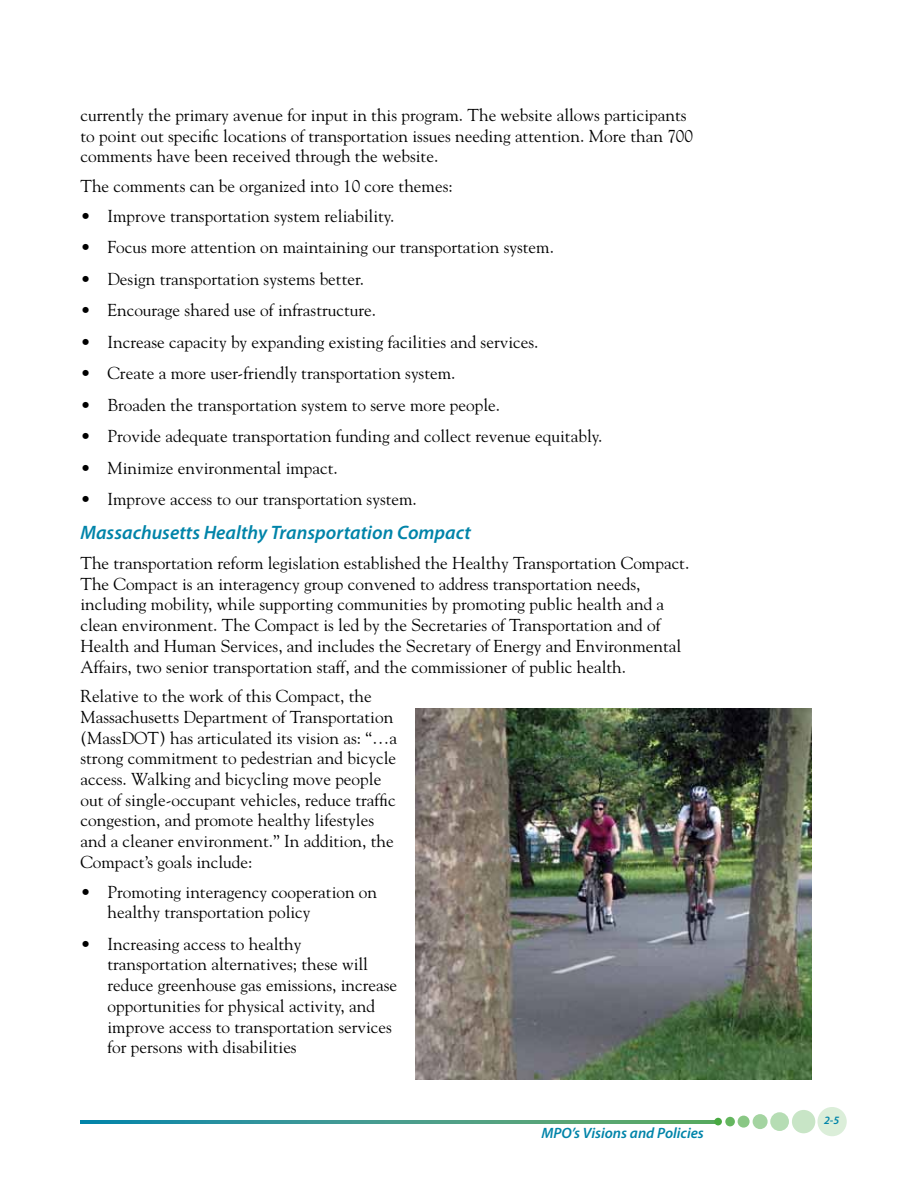
<style>
.page{position:relative;width:918px;height:1188px;background:#fff}
.page>*{position:absolute;margin:0;border:0;box-sizing:border-box;transform-origin:0 0}
.t1{font:italic 600 19.5px "Myriad Pro";color:#0084a9}
.t2{font:17.25px/20.7px "Goudy Std";color:#000}
.t3{font:italic 600 15px "Myriad Pro";color:#0084a9}
.t4{font:italic 600 11.25px "Myriad Pro";color:#0084a9}
</style>
<div class="page">
<svg style="left:80px;top:1120px;width:634px;height:3px;background:#3f9a8a"></svg>
<div style="left:818px;top:1107px;width:29px;height:29px;background:#dbeed9;border-radius:50%"></div>
<div style="left:792px;top:1110px;width:23px;height:23px;background:#c8e5c6;border-radius:50%"></div>
<div style="left:770px;top:1112px;width:19px;height:19px;background:#b6ddb4;border-radius:50%"></div>
<div style="left:753px;top:1114px;width:15px;height:15px;background:#a4d4a1;border-radius:50%"></div>
<div style="left:738px;top:1116px;width:12px;height:12px;background:#89c784;border-radius:50%"></div>
<div style="left:725px;top:1117px;width:10px;height:9px;background:#64b65f;border-radius:50%"></div>
<div style="left:714px;top:1118px;width:8px;height:7px;background:#49a942;border-radius:50%"></div>
<img style="left:416px;top:708px;width:396px;height:372px">
<p class="t2" style="left:80px;top:104px;width:614px">currently the primary avenue for input in this program. The website allows participants to point out specific locations of transportation issues needing attention. More than 700 comments have been received through the website.</p>
<p class="t2" style="left:80px;top:175px;width:374px">The comments can be organized into 10 core themes:</p>
<p class="t2" style="left:80px;top:205px;width:316px">• Improve transportation system reliability.</p>
<p class="t2" style="left:80px;top:237px;width:475px">• Focus more attention on maintaining our transportation system.</p>
<p class="t2" style="left:80px;top:268px;width:285px">• Design transportation systems better.</p>
<p class="t2" style="left:80px;top:300px;width:297px">• Encourage shared use of infrastructure.</p>
<p class="t2" style="left:80px;top:331px;width:460px">• Increase capacity by expanding existing facilities and services.</p>
<p class="t2" style="left:80px;top:363px;width:377px">• Create a more user-friendly transportation system.</p>
<p class="t2" style="left:80px;top:394px;width:421px">• Broaden the transportation system to serve more people.</p>
<p class="t2" style="left:80px;top:426px;width:524px">• Provide adequate transportation funding and collect revenue equitably.</p>
<p class="t2" style="left:80px;top:457px;width:259px">• Minimize environmental impact.</p>
<p class="t2" style="left:80px;top:489px;width:338px">• Improve access to our transportation system.</p>
<p class="t1" style="left:80px;top:520px;width:392px">Massachusetts Healthy Transportation Compact</p>
<p class="t2" style="left:80px;top:553px;width:610px">The transportation reform legislation established the Healthy Transportation Compact.<br>The Compact is an interagency group convened to address transportation needs, including mobility, while supporting communities by promoting public health and a clean environment. The Compact is led by the Secretaries of Transportation and of Health and Human Services, and includes the Secretary of Energy and Environmental Affairs, two senior transportation staff, and the commissioner of public health.</p>
<p class="t2" style="left:80px;top:686px;width:318px">Relative to the work of this Compact, the Massachusetts Department of Transportation (MassDOT) has articulated its vision as: “…a strong commitment to pedestrian and bicycle access. Walking and bicycling move people out of single-occupant vehicles, reduce traffic congestion, and promote healthy lifestyles and a cleaner environment.” In addition, the Compact’s goals include:</p>
<p class="t2" style="left:107px;top:881px;width:271px;text-indent:-27px">• Promoting interagency cooperation on healthy transportation policy</p>
<p class="t2" style="left:107px;top:933px;width:291px;text-indent:-27px">• Increasing access to healthy transportation alternatives; these will reduce greenhouse gas emissions, increase opportunities for physical activity, and improve access to transportation services for persons with disabilities</p>
<p class="t3" style="left:541px;top:1124px;width:164px">MPO’s Visions and Policies</p>
<p class="t4" style="left:824px;top:1113px;width:16px">2-5</p>
</div>
